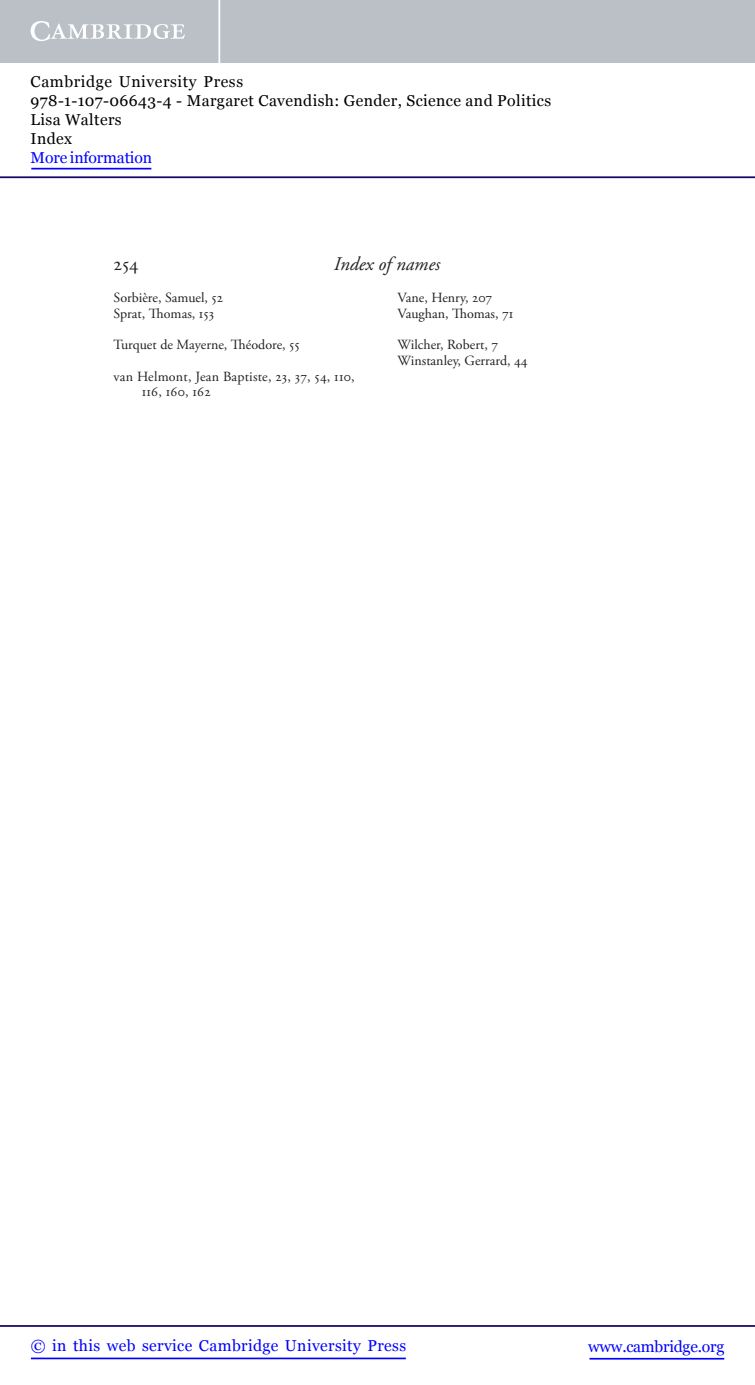
<style>
.page{position:relative;width:755px;height:1385px;background:#fff}
.page>*{position:absolute;margin:0;border:0;box-sizing:border-box;transform-origin:0 0}
.t1{font:italic 19.25px "Adobe Garamond Pro";color:#231f20}
.t2{font:19.25px "Adobe Garamond Pro";color:#231f20}
.t3{font:15.75px/18.9px "Georgia";letter-spacing:.025em;color:#000}
.t4{font:15.75px "Georgia";letter-spacing:.025em;color:#00f}
.t5{font:15.75px "Georgia";letter-spacing:-.015em;color:#00f}
.t6{font:15.75px "Georgia";letter-spacing:-.01em;color:#00f}
.t7{font:14px/15.8px "Adobe Garamond Pro";color:#231f20}
</style>
<div class="page">
<hr style="left:589px;top:1358px;width:134px;height:1px;background:#00f">
<hr style="left:0;top:1325px;width:754px;height:2px;background:#150666">
<hr style="left:31px;top:1357px;width:374px;height:2px;background:#00f">
<div style="left:0;top:0;width:754px;height:63px;background:#bac0c6"></div>
<svg style="left:31px;top:21px;width:154px;height:20px"></svg>
<hr style="left:218px;top:0;width:2px;height:63px;background:#fff">
<hr style="left:0;top:176px;width:754px;height:2px;background:#150666">
<hr style="left:31px;top:168px;width:120px;height:1px;background:#00f">
<p class="t3" style="left:31px;top:73px;width:521px">Cambridge University Press<br>978-1-107-06643-4 - Margaret Cavendish: Gender, Science and Politics<br>Lisa Walters<br>Index</p>
<p class="t6" style="left:31px;top:148px;width:123px">More information</p>
<h1 class="t2" style="left:114px;top:257px;width:26px">254</h1>
<h1 class="t1" style="left:334px;top:257px;width:108px">Index of names</h1>
<p class="t7" style="left:114px;top:291px;width:111px">Sorbière, Samuel, 52<br>Sprat, Thomas, 153</p>
<p class="t7" style="left:114px;top:338px;width:187px">Turquet de Mayerne, Théodore, 55</p>
<p class="t7" style="left:142px;top:370px;width:214px;text-indent:-28px">van Helmont, Jean Baptiste, 23 , 37 , 54 , 110 ,<br>116 , 160 , 162</p>
<p class="t7" style="left:397px;top:291px;width:117px">Vane, Henry, 207<br>Vaughan, Thomas, 71</p>
<p class="t7" style="left:397px;top:338px;width:131px">Wilcher, Robert, 7<br>Winstanley, Gerrard, 44</p>
<p class="t4" style="left:31px;top:1336px;width:376px">© in this web service Cambridge University Press</p>
<p class="t5" style="left:587px;top:1336px;width:137px">www.cambridge.org</p>
</div>
